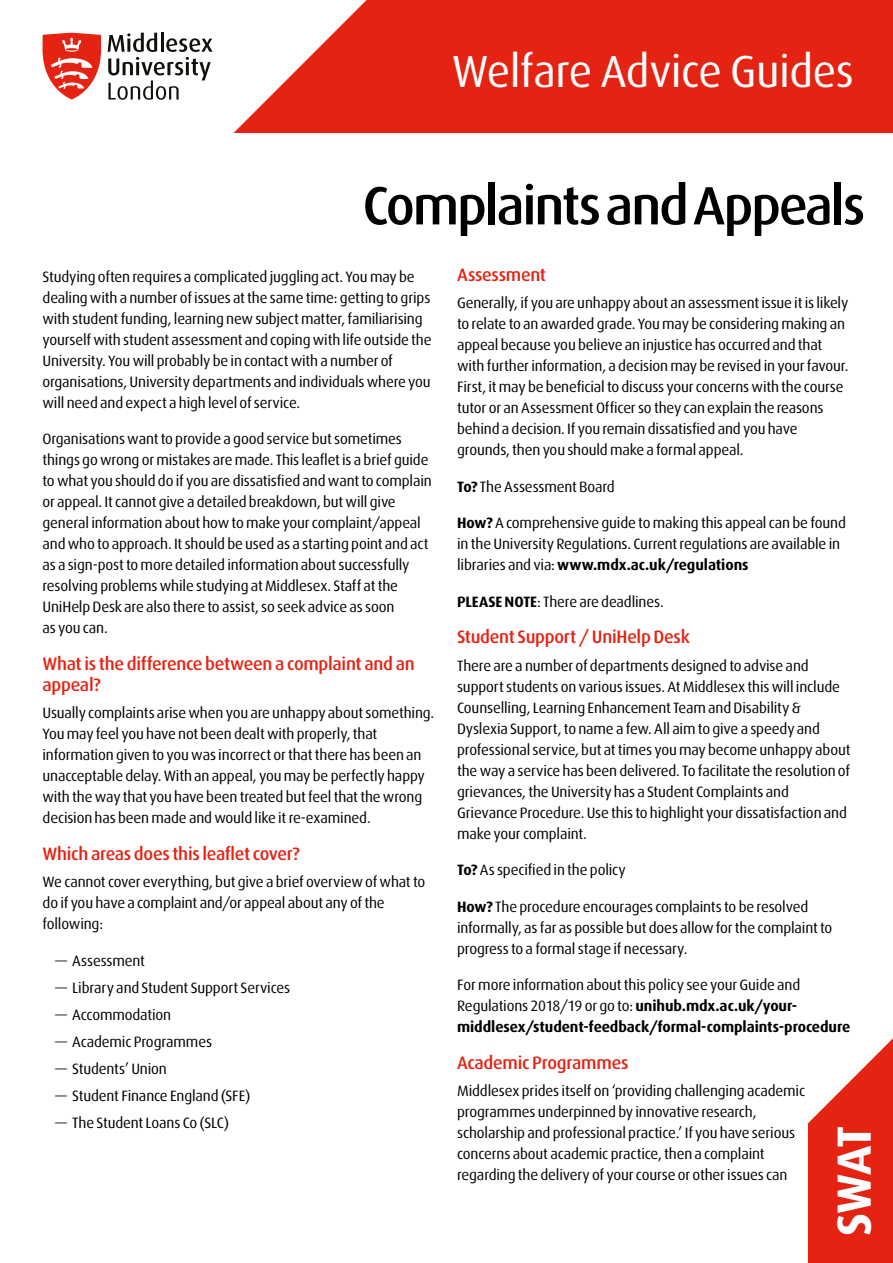
<style>
.page{position:relative;width:893px;height:1263px;background:#fff}
.page>*{position:absolute;margin:0;border:0;box-sizing:border-box;transform-origin:0 0}
.t1{font:500 54px "Dax";letter-spacing:-.04em;color:#000}
.t2{font:700 48px "Dax";color:#fff}
.t3{font:45px "Dax";letter-spacing:-.01em;color:#fff}
.t4{font:500 18px/21px "Dax";letter-spacing:-.015em;color:#e42313}
.t5{font:15px/21px "Dax";letter-spacing:-.01em;color:#000}
.t6{font:700 15px/21px "Dax";letter-spacing:-.005em;color:#000}
.s1{font-weight:700}
.s2{font-weight:400}
</style>
<div class="page">
<div style="left:0;top:0;width:893px;height:133px;background:#e42313"></div>
<svg style="left:0;top:0;width:367px;height:133px;fill:#fff"></svg>
<svg style="left:108px;top:33px;width:105px;height:67px;background:#c3c2c1"></svg>
<svg style="left:43px;top:33px;width:58px;height:67px"></svg>
<svg style="left:808px;top:1038px;width:85px;height:225px"></svg>
<h3 class="t3" style="left:452px;top:46px;width:404px">Welfare Advice Guides</h3>
<h1 class="t1" style="left:363px;top:175px;width:504px">Complaints and Appeals</h1>
<p class="t5" style="left:43px;top:266px;width:391px">Studying often requires a complicated juggling act. You may be dealing with a number of issues at the same time: getting to grips with student funding, learning new subject matter, familiarising yourself with student assessment and coping with life outside the University. You will probably be in contact with a number of organisations, University departments and individuals where you will need and expect a high level of service.</p>
<p class="t5" style="left:43px;top:429px;width:391px">Organisations want to provide a good service but sometimes things go wrong or mistakes are made. This leaflet is a brief guide to what you should do if you are dissatisfied and want to complain or appeal. It cannot give a detailed breakdown, but will give general information about how to make your complaint/appeal and who to approach. It should be used as a starting point and act as a sign-post to more detailed information about successfully resolving problems while studying at Middlesex. Staff at the UniHelp Desk are also there to assist, so seek advice as soon<br>as you can.</p>
<p class="t4" style="left:43px;top:653px;width:374px">What is the difference between a complaint and an appeal?</p>
<p class="t5" style="left:43px;top:703px;width:393px">Usually complaints arise when you are unhappy about something.<br>You may feel you have not been dealt with properly, that information given to you was incorrect or that there has been an unacceptable delay. With an appeal, you may be perfectly happy with the way that you have been treated but feel that the wrong decision has been made and would like it re-examined.</p>
<p class="t4" style="left:43px;top:843px;width:259px">Which areas does this leaflet cover?</p>
<p class="t5" style="left:43px;top:871px;width:384px">We cannot cover everything, but give a brief overview of what to do if you have a complaint and/or appeal about any of the following:</p>
<p class="t5" style="left:55px;top:950px;width:91px">— Assessment</p>
<p class="t5" style="left:55px;top:977px;width:236px">— Library and Student Support Services</p>
<p class="t5" style="left:55px;top:1004px;width:117px">— Accommodation</p>
<p class="t5" style="left:55px;top:1031px;width:158px">— Academic Programmes</p>
<p class="t5" style="left:55px;top:1058px;width:113px">— Students’ Union</p>
<p class="t5" style="left:55px;top:1086px;width:197px">— Student Finance England (SFE)</p>
<p class="t5" style="left:55px;top:1113px;width:175px">— The Student Loans Co (SLC)</p>
<p class="t4" style="left:457px;top:264px;width:90px">Assessment</p>
<p class="t5" style="left:457px;top:293px;width:393px">Generally, if you are unhappy about an assessment issue it is likely to relate to an awarded grade. You may be considering making an appeal because you believe an injustice has occurred and that with further information, a decision may be revised in your favour.<br>First, it may be beneficial to discuss your concerns with the course tutor or an Assessment Officer so they can explain the reasons behind a decision. If you remain dissatisfied and you have grounds, then you should make a formal appeal.</p>
<p class="t5" style="left:457px;top:476px;width:159px"><span class="s1">To?</span> The Assessment Board</p>
<p class="t5" style="left:457px;top:513px;width:390px"><span class="s1">How?</span> A comprehensive guide to making this appeal can be found in the University Regulations. Current regulations are available in libraries and via: <span class="s1">www.mdx.ac.uk/regulations</span></p>
<p class="t5" style="left:457px;top:591px;width:208px"><span class="s1">PLEASE NOTE</span>: There are deadlines.</p>
<p class="t4" style="left:457px;top:626px;width:234px">Student Support / UniHelp Desk</p>
<p class="t5" style="left:457px;top:655px;width:395px">There are a number of departments designed to advise and support students on various issues. At Middlesex this will include Counselling, Learning Enhancement Team and Disability &amp; Dyslexia Support, to name a few. All aim to give a speedy and professional service, but at times you may become unhappy about the way a service has been delivered. To facilitate the resolution of grievances, the University has a Student Complaints and Grievance Procedure. Use this to highlight your dissatisfaction and make your complaint.</p>
<p class="t5" style="left:457px;top:859px;width:170px"><span class="s1">To?</span> As specified in the policy</p>
<p class="t5" style="left:457px;top:896px;width:377px"><span class="s1">How?</span> The procedure encourages complaints to be resolved informally, as far as possible but does allow for the complaint to progress to a formal stage if necessary.</p>
<p class="t6" style="left:457px;top:974px;width:395px"><span class="s2">For more information about this policy see your Guide and<br>Regulations 2018/19 or go to:</span> unihub.mdx.ac.uk/your&shy;middlesex/student-feedback/formal-complaints-procedure</p>
<p class="t4" style="left:457px;top:1052px;width:173px">Academic Programmes</p>
<p class="t5" style="left:457px;top:1080px;width:350px">Middlesex prides itself on ‘providing challenging academic programmes underpinned by innovative research, scholarship and professional practice.’ If you have serious concerns about academic practice, then a complaint regarding the delivery of your course or other issues can</p>
<h2 class="t2" style="left:827px;top:1236px;width:112px;rotate:-90deg">SWAT</h2>
</div>
